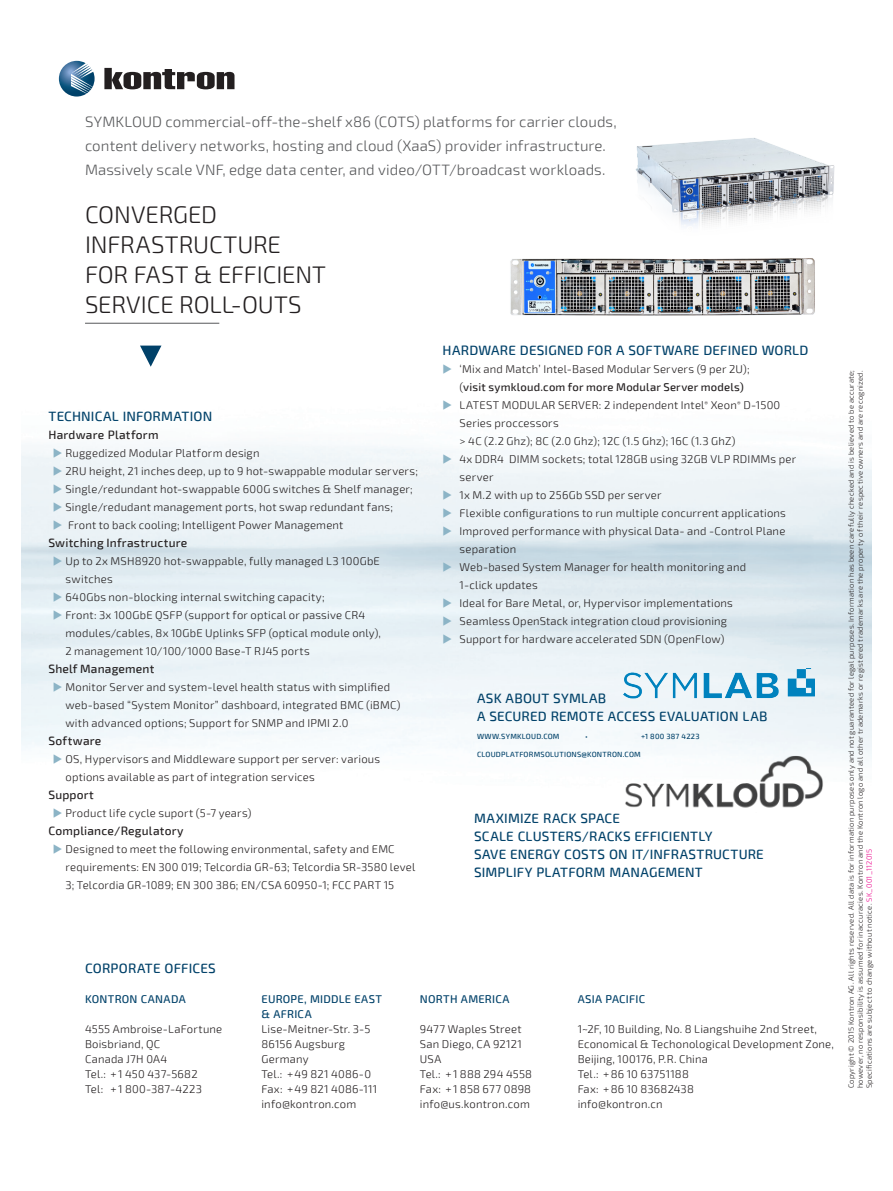
<style>
.page{position:relative;width:893px;height:1191px;background:#fff}
.page>*{position:absolute;margin:0;border:0;box-sizing:border-box;transform-origin:0 0}
.Copy_9_12pt_fully_al{font:300 24px "Exo 2";letter-spacing:-.005em;color:#231f20}
._12_16pt_light_left{font:300 15px/24px "Exo 2";letter-spacing:.005em;color:#57585a}
.Product_name_9_12pt{font:500 13.5px "Exo 2";letter-spacing:.01em;color:#004169}
.Product_name_9_12pt-2{font:500 12px "Exo 2";letter-spacing:.015em;color:#231f20}
.t1{font:300 11.25px/15px "Exo 2";letter-spacing:.02em;color:#231f20}
.t2{font:500 11.25px/15px "Exo 2";letter-spacing:.02em;color:#004169}
.t3{font:300 7.5px/9px "Exo 2";letter-spacing:.035em;color:#231f20;text-align:justify}
.Product_name_9_12pt-3{font:500 7.5px "Exo 2";letter-spacing:.025em;color:#004169}
.s1{color:#8cb4c6}
.s2{font-weight:500}
.s3{color:#ed028c}
</style>
<div class="page">
<svg style="left:59px;top:61px;width:36px;height:36px"></svg>
<svg style="left:104px;top:68px;width:130px;height:21px"></svg>
<img style="left:555px;top:420px;width:317px;height:365px">
<svg style="left:140px;top:345px;width:21px;height:22px"></svg>
<hr style="left:85px;top:323px;width:134px;height:1px;background:#57585a">
<img style="left:624px;top:669px;width:190px;height:29px">
<img style="left:510px;top:258px;width:305px;height:58px">
<img style="left:538px;top:138px;width:297px;height:157px">
<img style="left:624px;top:755px;width:201px;height:53px">
<p class="_12_16pt_light_left" style="left:85px;top:110px;width:533px">SYMKLOUD commercial-off-the-shelf x86 (COTS) platforms for carrier clouds, content delivery networks, hosting and cloud (XaaS) provider infrastructure.<br>Massively scale VNF, edge data center, and video/OTT/broadcast workloads.</p>
<p class="Copy_9_12pt_fully_al" style="left:85px;top:200px;width:134px">CONVERGED</p>
<p class="Copy_9_12pt_fully_al" style="left:85px;top:230px;width:197px">INFRASTRUCTURE</p>
<p class="Copy_9_12pt_fully_al" style="left:85px;top:260px;width:243px">FOR FAST &amp; EFFICIENT</p>
<p class="Copy_9_12pt_fully_al" style="left:85px;top:290px;width:218px">SERVICE ROLL-OUTS</p>
<p class="Product_name_9_12pt" style="left:48px;top:408px;width:165px">TECHNICAL INFORMATION</p>
<p class="Product_name_9_12pt-2" style="left:48px;top:427px;width:112px">Hardware Platform</p>
<p class="t1" style="left:53px;top:445px;width:208px"><span class="s1">◆</span> Ruggedized Modular Platform design</p>
<p class="t1" style="left:53px;top:463px;width:367px"><span class="s1">◆</span> 2RU height, 21 inches deep, up to 9 hot-swappable modular servers;</p>
<p class="t1" style="left:53px;top:481px;width:362px"><span class="s1">◆</span> Single/redundant hot-swappable 600G switches &amp; Shelf manager;</p>
<p class="t1" style="left:53px;top:499px;width:342px"><span class="s1">◆</span> Single/redudant management ports, hot swap redundant fans;</p>
<p class="t1" style="left:53px;top:517px;width:292px"><span class="s1">◆</span> Front to back cooling; Intelligent Power Management</p>
<p class="Product_name_9_12pt-2" style="left:48px;top:535px;width:140px">Switching Infrastructure</p>
<p class="t1" style="left:65px;top:552px;width:316px;line-height:18px;text-indent:-13px"><span class="s1">◆</span> Up to 2x MSH8920 hot-swappable, fully managed L3 100GbE switches</p>
<p class="t1" style="left:53px;top:589px;width:273px"><span class="s1">◆</span> 640Gbs non-blocking internal switching capacity;</p>
<p class="t1" style="left:65px;top:606px;width:317px;line-height:18px;text-indent:-13px"><span class="s1">◆</span> Front: 3x 100GbE QSFP (support for optical or passive CR4 modules/cables, 8x 10GbE Uplinks SFP (optical module only),<br>2 management 10/100/1000 Base-T RJ45 ports</p>
<p class="Product_name_9_12pt-2" style="left:48px;top:661px;width:107px">Shelf Management</p>
<p class="t1" style="left:65px;top:678px;width:337px;line-height:18px;text-indent:-13px"><span class="s1">◆</span> Monitor Server and system-level health status with simplified web-based “System Monitor” dashboard, integrated BMC (iBMC) with advanced options; Support for SNMP and IPMI 2.0</p>
<p class="Product_name_9_12pt-2" style="left:48px;top:733px;width:54px">Software</p>
<p class="t1" style="left:65px;top:750px;width:316px;line-height:18px;text-indent:-13px"><span class="s1">◆</span> OS, Hypervisors and Middleware support per server: various options available as part of integration services</p>
<p class="Product_name_9_12pt-2" style="left:48px;top:787px;width:47px">Support</p>
<p class="t1" style="left:53px;top:805px;width:200px"><span class="s1">◆</span> Product life cycle suport (5-7 years)</p>
<p class="Product_name_9_12pt-2" style="left:48px;top:823px;width:137px">Compliance/Regulatory</p>
<p class="t1" style="left:65px;top:840px;width:351px;line-height:18px;text-indent:-13px"><span class="s1">◆</span> Designed to meet the following environmental, safety and EMC requirements: EN 300 019; Telcordia GR-63; Telcordia SR-3580 level<br>3; Telcordia GR-1089; EN 300 386; EN/CSA 60950-1; FCC PART 15</p>
<p class="Product_name_9_12pt" style="left:443px;top:342px;width:367px">HARDWARE DESIGNED FOR A SOFTWARE DEFINED WORLD</p>
<p class="t1" style="left:460px;top:360px;width:292px;line-height:18px;text-indent:-17px"><span class="s1">◆</span> ‘Mix and Match’ Intel-Based Modular Servers (9 per 2U); (<span class="s2">visit symkloud.com for more Modular Server models)</span></p>
<p class="t1" style="left:460px;top:396px;width:322px;line-height:18px;text-indent:-17px"><span class="s1">◆</span> LATEST MODULAR SERVER: 2 independent Intel<sup>®</sup> Xeon<sup>®</sup> D-1500<br>Series proccessors<br>&gt; 4C (2.2 Ghz); 8C (2.0 Ghz); 12C (1.5 Ghz); 16C (1.3 GhZ)</p>
<p class="t1" style="left:460px;top:450px;width:338px;line-height:18px;text-indent:-17px"><span class="s1">◆</span> 4x DDR4 DIMM sockets; total 128GB using 32GB VLP RDIMMs per server</p>
<p class="t1" style="left:443px;top:487px;width:220px"><span class="s1">◆</span> 1x M.2 with up to 256Gb SSD per server</p>
<p class="t1" style="left:443px;top:505px;width:345px"><span class="s1">◆</span> Flexible configurations to run multiple concurrent applications</p>
<p class="t1" style="left:460px;top:522px;width:327px;line-height:18px;text-indent:-17px"><span class="s1">◆</span> Improved performance with physical Data- and -Control Plane separation</p>
<p class="t1" style="left:460px;top:558px;width:288px;line-height:18px;text-indent:-17px"><span class="s1">◆</span> Web-based System Manager for health monitoring and<br>1-click updates</p>
<p class="t1" style="left:443px;top:595px;width:292px"><span class="s1">◆</span> Ideal for Bare Metal, or, Hypervisor implementations</p>
<p class="t1" style="left:443px;top:613px;width:286px"><span class="s1">◆</span> Seamless OpenStack integration cloud provisioning</p>
<p class="t1" style="left:443px;top:631px;width:283px"><span class="s1">◆</span> Support for hardware accelerated SDN (OpenFlow)</p>
<p class="Product_name_9_12pt" style="left:477px;top:690px;width:131px">ASK ABOUT SYMLAB</p>
<p class="Product_name_9_12pt" style="left:477px;top:708px;width:292px">A SECURED REMOTE ACCESS EVALUATION LAB</p>
<p class="Product_name_9_12pt-3" style="left:477px;top:732px;width:84px">WWW.SYMKLOUD.COM</p>
<p class="Product_name_9_12pt-3" style="left:585px;top:732px;width:4px">•</p>
<p class="Product_name_9_12pt-3" style="left:641px;top:732px;width:60px">+1 800 387 4223</p>
<p class="Product_name_9_12pt-3" style="left:477px;top:750px;width:165px">CLOUDPLATFORMSOLUTIONS@KONTRON.COM</p>
<p class="Product_name_9_12pt" style="left:474px;top:810px;width:147px">MAXIMIZE RACK SPACE</p>
<p class="Product_name_9_12pt" style="left:474px;top:828px;width:240px">SCALE CLUSTERS/RACKS EFFICIENTLY</p>
<p class="Product_name_9_12pt" style="left:474px;top:846px;width:291px">SAVE ENERGY COSTS ON IT/INFRASTRUCTURE</p>
<p class="Product_name_9_12pt" style="left:474px;top:864px;width:230px">SIMPLIFY PLATFORM MANAGEMENT</p>
<p class="Product_name_9_12pt" style="left:85px;top:960px;width:132px">CORPORATE OFFICES</p>
<p class="t2" style="left:85px;top:992px;width:102px">KONTRON CANADA</p>
<p class="t1" style="left:85px;top:1022px;width:139px">4555 Ambroise-LaFortune<br>Boisbriand, QC<br>Canada J7H 0A4<br>Tel.: +1 450 437-5682<br>Tel: +1 800-387-4223</p>
<p class="t2" style="left:261px;top:992px;width:122px">EUROPE, MIDDLE EAST &amp; AFRICA</p>
<p class="t1" style="left:261px;top:1022px;width:117px">Lise-Meitner-Str. 3-5<br>86156 Augsburg<br>Germany<br>Tel.: +49 821 4086-0<br>Fax: +49 821 4086-111 info@kontron.com</p>
<p class="t2" style="left:420px;top:992px;width:91px">NORTH AMERICA</p>
<p class="t1" style="left:420px;top:1022px;width:114px">9477 Waples Street<br>San Diego, CA 92121<br>USA<br>Tel.: +1 888 294 4558<br>Fax: +1 858 677 0898 info@us.kontron.com</p>
<p class="t2" style="left:578px;top:992px;width:69px">ASIA PACIFIC</p>
<p class="t1" style="left:578px;top:1022px;width:258px">1~2F, 10 Building, No. 8 Liangshuihe 2nd Street,<br>Economical &amp; Techonological Development Zone,<br>Beijing, 100176, P.R. China<br>Tel.: +86 10 63751188<br>Fax: +86 10 83682438<br>info@kontron.cn</p>
<p class="t3" style="left:847px;top:1088px;width:720px;rotate:-90deg">Copyright © 2015 Kontron AG. All rights reserved. All data is for information purposes only and not guaranteed for legal purposes. Information has been carefully checked and is believed to be accurate; however, no responsibility is assumed for inaccuracies. Kontron and the Kontron logo and all other trademarks or registered trademarks are the property of their respective owners and are recognized.<br>Specifications are subject to change without notice. <span class="s3">SK_001_112015</span></p>
</div>
